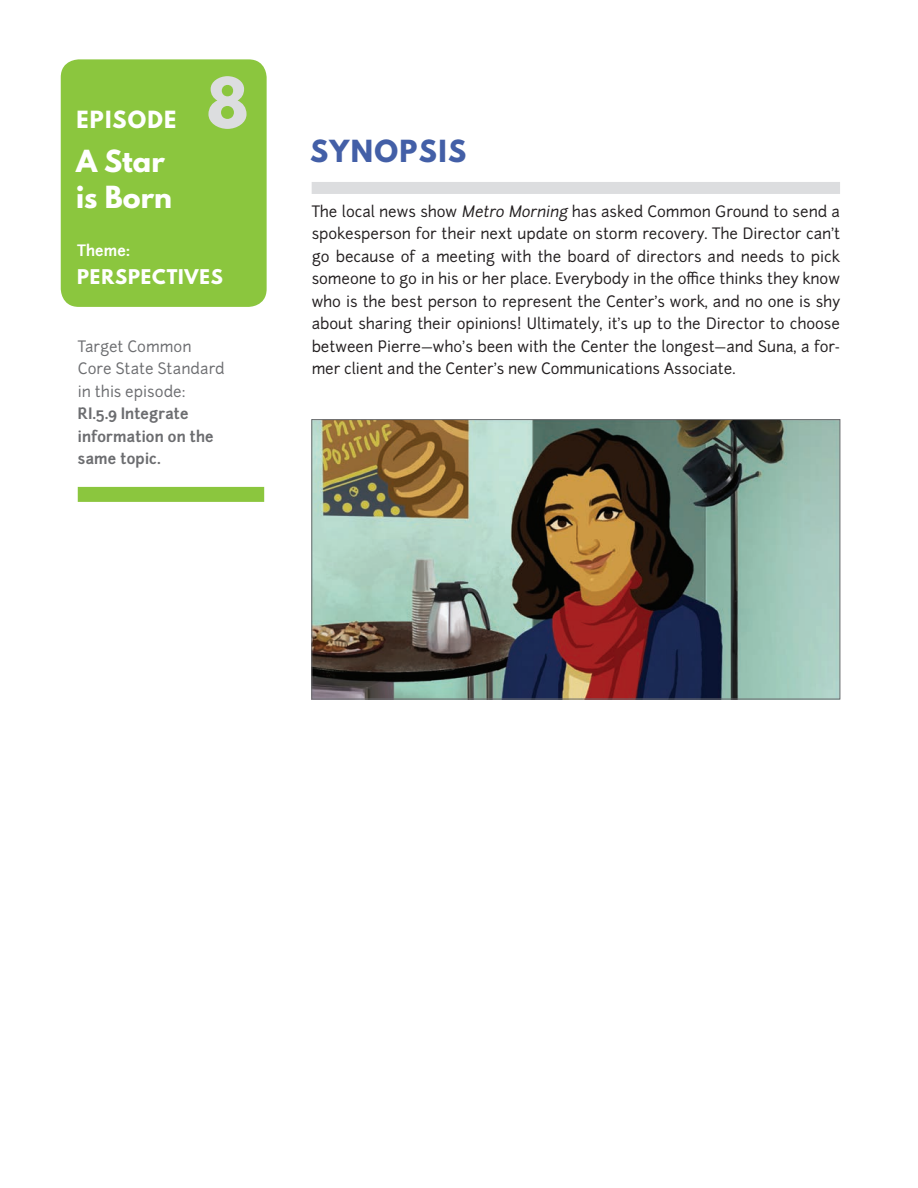
<style>
.page{position:relative;width:918px;height:1188px;background:#fff}
.page>*{position:absolute;margin:0;border:0;box-sizing:border-box;transform-origin:0 0}
.t1{font:700 61.65px "League Spartan";color:#dcdddf}
.t2{font:700 27px/36px "League Spartan";color:#fff}
.t3{font:700 27px "League Spartan";letter-spacing:.05em;color:#435fa7}
.t4{font:700 21px "League Spartan";letter-spacing:.06em;color:#fff}
.t5{font:700 18px "League Spartan";color:#fff}
.t6{font:15px/22.5px "Junction";letter-spacing:-.005em;color:#231f20;text-align:justify}
.t7{font:15px/22.5px "Junction";color:#6c6d70}
.t8{font:700 15px/22.5px "Junction";letter-spacing:.005em;color:#6c6d70}
.t9{font:700 15px "Junction";color:#fff}
.s1{font-style:italic}
</style>
<div class="page">
<div style="left:312px;top:182px;width:528px;height:12px;background:#dcdddf"></div>
<div style="left:61px;top:59px;width:206px;height:248px;background:#8bc63e;border-radius:18px"></div>
<img style="left:314px;top:421px;width:524px;height:276px">
<div style="left:312px;top:419px;width:528px;height:280px;border:1px solid #6c6d70"></div>
<div style="left:85px;top:487px;width:172px;height:15px;background:#8bc63e"></div>
<h3 class="t4" style="left:76px;top:103px;width:101px">EPISODE</h3>
<h2 class="t2" style="left:76px;top:143px;width:97px">A STAR<br>IS BORN</h2>
<p class="t9" style="left:78px;top:241px;width:54px">Theme:</p>
<h1 class="t1" style="left:206px;top:55px;width:44px">8</h1>
<p class="t5" style="left:77px;top:263px;width:26px">PERSPECTIVES</p>
<p class="t7" style="left:78px;top:335px;width:148px">Target Common<br>Core State Standard in this episode:</p>
<p class="t8" style="left:78px;top:403px;width:138px">RI.5.9 Integrate information on the same topic.</p>
<h2 class="t3" style="left:310px;top:130px;width:158px">SYNOPSIS</h2>
<p class="t6" style="left:312px;top:200px;width:530px">The local news show <span class="s1">Metro Morning</span> has asked Common Ground to send a spokesperson for their next update on storm recovery. The Director can’t go because of a meeting with the board of directors and needs to pick someone to go in his or her place. Everybody in the office thinks they know who is the best person to represent the Center’s work, and no one is shy about sharing their opinions! Ultimately, it’s up to the Director to choose between Pierre—who’s been with the Center the longest—and Suna, a for&shy;mer client and the Center’s new Communications Associate.</p>
</div>
